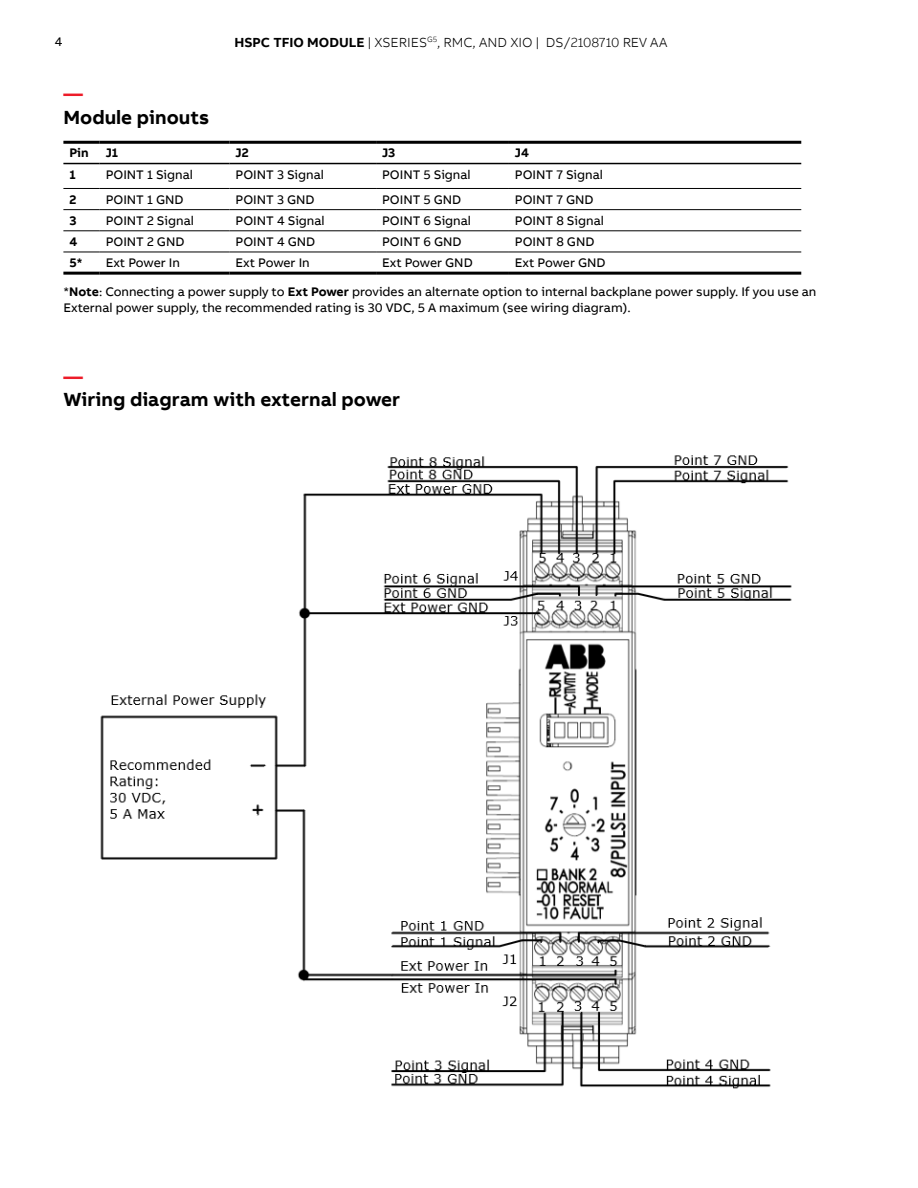
<style>
.page{position:relative;width:918px;height:1188px;background:#fff}
.page>*{position:absolute;margin:0;border:0;box-sizing:border-box;transform-origin:0 0}
.t1{font:700 19.5px "AB Bvoice";color:#000}
.t2{font:700 19.5px "AB Bvoice";color:#ed1c29}
.t3{font:300 13.5px "AB Bvoice";color:#000}
.t4{font:12.75px/16.5px "AB Bvoice";color:#000}
.t5{font:700 12.75px "AB Bvoice";color:#000}
.s1{font-weight:700}
</style>
<div class="page">
<hr style="left:63px;top:141px;width:37px;height:3px;background:#000">
<hr style="left:376px;top:141px;width:133px;height:3px;background:#000">
<hr style="left:509px;top:141px;width:292px;height:3px;background:#000">
<hr style="left:63px;top:163px;width:37px;height:1px;background:#000">
<hr style="left:376px;top:163px;width:133px;height:1px;background:#000">
<hr style="left:509px;top:163px;width:292px;height:1px;background:#000">
<hr style="left:63px;top:188px;width:37px;height:1px;background:#000">
<hr style="left:100px;top:188px;width:130px;height:1px;background:#000">
<hr style="left:230px;top:188px;width:146px;height:1px;background:#000">
<hr style="left:376px;top:188px;width:133px;height:1px;background:#000">
<hr style="left:509px;top:188px;width:292px;height:1px;background:#000">
<hr style="left:63px;top:209px;width:37px;height:1px;background:#000">
<hr style="left:230px;top:209px;width:146px;height:1px;background:#000">
<hr style="left:376px;top:209px;width:133px;height:1px;background:#000">
<hr style="left:509px;top:209px;width:292px;height:1px;background:#000">
<hr style="left:63px;top:230px;width:37px;height:1px;background:#000">
<hr style="left:230px;top:230px;width:146px;height:1px;background:#000">
<hr style="left:376px;top:230px;width:133px;height:1px;background:#000">
<hr style="left:509px;top:230px;width:292px;height:1px;background:#000">
<hr style="left:63px;top:252px;width:37px;height:1px;background:#000">
<hr style="left:230px;top:252px;width:146px;height:1px;background:#000">
<hr style="left:376px;top:252px;width:133px;height:1px;background:#000">
<hr style="left:509px;top:252px;width:292px;height:1px;background:#000">
<hr style="left:63px;top:272px;width:37px;height:3px;background:#000">
<hr style="left:230px;top:272px;width:146px;height:3px;background:#000">
<hr style="left:376px;top:272px;width:133px;height:3px;background:#000">
<hr style="left:509px;top:272px;width:292px;height:3px;background:#000">
<hr style="left:100px;top:209px;width:130px;height:1px;background:#000">
<hr style="left:100px;top:230px;width:130px;height:1px;background:#000">
<hr style="left:100px;top:252px;width:130px;height:1px;background:#000">
<hr style="left:100px;top:272px;width:130px;height:3px;background:#000">
<hr style="left:100px;top:141px;width:130px;height:3px;background:#000">
<hr style="left:230px;top:141px;width:146px;height:3px;background:#000">
<hr style="left:100px;top:163px;width:130px;height:1px;background:#000">
<hr style="left:230px;top:163px;width:146px;height:1px;background:#000">
<img style="left:100px;top:455px;width:692px;height:634px">
<p class="t4" style="left:55px;top:34px;width:9px">4</p>
<h1 class="t2" style="left:63px;top:81px;width:21px">—</h1>
<h1 class="t1" style="left:63px;top:105px;width:147px">Module pinouts</h1>
<p class="t3" style="left:234px;top:34px;width:434px"><span class="s1">HSPC TFIO MODULE</span> | XSERIES<sup>G5</sup>, RMC, AND XIO | DS/2108710 REV AA</p>
<p class="t5" style="left:69px;top:145px;width:21px">Pin</p>
<p class="t5" style="left:106px;top:145px;width:14px">J1</p>
<p class="t5" style="left:236px;top:145px;width:15px">J2</p>
<p class="t5" style="left:382px;top:145px;width:15px">J3</p>
<p class="t5" style="left:515px;top:145px;width:16px">J4</p>
<p class="t5" style="left:69px;top:166px;width:8px">1</p>
<p class="t4" style="left:106px;top:166px;width:89px">POINT 1 Signal</p>
<p class="t4" style="left:236px;top:166px;width:90px">POINT 3 Signal</p>
<p class="t4" style="left:382px;top:166px;width:90px">POINT 5 Signal</p>
<p class="t4" style="left:515px;top:166px;width:90px">POINT 7 Signal</p>
<p class="t5" style="left:69px;top:191px;width:9px">2</p>
<p class="t4" style="left:106px;top:191px;width:79px">POINT 1 GND</p>
<p class="t4" style="left:236px;top:191px;width:81px">POINT 3 GND</p>
<p class="t4" style="left:382px;top:191px;width:81px">POINT 5 GND</p>
<p class="t4" style="left:515px;top:191px;width:80px">POINT 7 GND</p>
<p class="t5" style="left:69px;top:212px;width:8px">3</p>
<p class="t4" style="left:106px;top:212px;width:90px">POINT 2 Signal</p>
<p class="t4" style="left:236px;top:212px;width:91px">POINT 4 Signal</p>
<p class="t4" style="left:382px;top:212px;width:90px">POINT 6 Signal</p>
<p class="t4" style="left:515px;top:212px;width:90px">POINT 8 Signal</p>
<p class="t5" style="left:69px;top:234px;width:9px">4</p>
<p class="t4" style="left:106px;top:233px;width:80px">POINT 2 GND</p>
<p class="t4" style="left:236px;top:233px;width:81px">POINT 4 GND</p>
<p class="t4" style="left:382px;top:233px;width:81px">POINT 6 GND</p>
<p class="t4" style="left:515px;top:233px;width:81px">POINT 8 GND</p>
<p class="t5" style="left:69px;top:255px;width:15px">5*</p>
<p class="t4" style="left:106px;top:255px;width:76px">Ext Power In</p>
<p class="t4" style="left:236px;top:255px;width:76px">Ext Power In</p>
<p class="t4" style="left:382px;top:255px;width:92px">Ext Power GND</p>
<p class="t4" style="left:515px;top:255px;width:92px">Ext Power GND</p>
<p class="t4" style="left:63px;top:284px;width:755px">*<span class="s1">Note</span>: Connecting a power supply to <span class="s1">Ext Power</span> provides an alternate option to internal backplane power supply. If you use an<br>External power supply, the recommended rating is 30 VDC, 5 A maximum (see wiring diagram).</p>
<h1 class="t2" style="left:63px;top:364px;width:21px">—</h1>
<h1 class="t1" style="left:63px;top:387px;width:338px">Wiring diagram with external power</h1>
</div>
